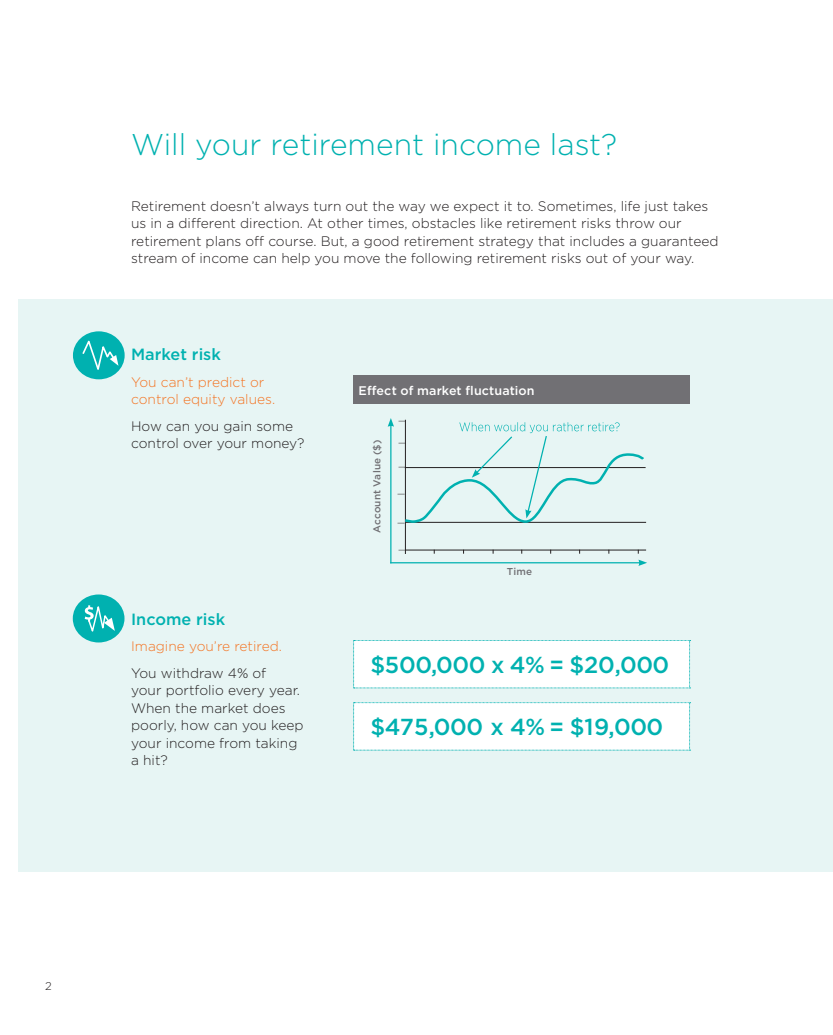
<style>
.page{position:relative;width:833px;height:1035px;background:#fff}
.page>*{position:absolute;margin:0;border:0;box-sizing:border-box;transform-origin:0 0}
.t1{font:300 30px "Gotham";color:#00b1b0}
.Page_head{font:500 23.12px "Gotham";letter-spacing:-.015em;color:#00b1b0}
.intro_copy{font:500 16.25px "Gotham";color:#00b1b0}
.Body_copy__ej{font:300 13.75px/17.5px "Gotham";color:#231f20}
.sub_sub_head{font:300 13.75px/17.5px "Gotham";color:#f47321}
.Body_copy__ej-2{font:300 13.75px "Gotham";color:#f47321}
.t2{font:500 12.5px "Gotham";letter-spacing:.01em;color:#fff}
.Body_copy__ej-3{font:300 11.25px "Gotham";color:#231f20}
.t3{font:500 10px "Gotham";letter-spacing:.015em;color:#717074}
.t4{font:7.5px "Myriad Pro";color:#231f20}
</style>
<div class="page">
<div style="left:19px;top:300px;width:813px;height:572px;background:#e7f5f4"></div>
<hr style="left:405px;top:420px;width:1px;height:134px;background:#231f20">
<hr style="left:405px;top:550px;width:241px;height:1px;background:#231f20">
<hr style="left:405px;top:522px;width:241px;height:1px;background:#231f20">
<div style="left:353px;top:375px;width:337px;height:29px;background:#717074"></div>
<div style="left:353px;top:640px;width:337px;height:49px;background:#fff"></div>
<svg style="left:353px;top:702px;width:337px;height:49px;background:#f8fcfc"></svg>
<hr style="left:390px;top:562px;width:250px;height:1px;background:#00b1b0">
<svg style="left:638px;top:560px;width:9px;height:6px"></svg>
<hr style="left:390px;top:425px;width:1px;height:138px;background:#00b1b0">
<svg style="left:387px;top:418px;width:7px;height:9px"></svg>
<svg style="left:404px;top:422px;width:241px;height:103px"></svg>
<div style="left:73px;top:331px;width:52px;height:48px;background:#00b1b0;border-radius:50%"></div>
<svg style="left:81px;top:337px;width:41px;height:38px"></svg>
<div style="left:73px;top:594px;width:51px;height:48px;background:#00b1b0;border-radius:50%"></div>
<svg style="left:85px;top:605px;width:30px;height:27px"></svg>
<p class="t1" style="left:131px;top:125px;width:487px">Will your retirement income last?</p>
<p class="Body_copy__ej" style="left:131px;top:197px;width:589px">Retirement doesn’t always turn out the way we expect it to. Sometimes, life just takes us in a different direction. At other times, obstacles like retirement risks throw our retirement plans off course. But, a good retirement strategy that includes a guaranteed stream of income can help you move the following retirement risks out of your way.</p>
<p class="intro_copy" style="left:131px;top:344px;width:91px">Market risk</p>
<p class="sub_sub_head" style="left:131px;top:373px;width:145px">You can’t predict or control equity values.</p>
<p class="Body_copy__ej" style="left:131px;top:417px;width:175px">How can you gain some control over your money?</p>
<p class="intro_copy" style="left:131px;top:609px;width:96px">Income risk</p>
<p class="Body_copy__ej-2" style="left:131px;top:638px;width:152px">Imagine you’re retired.</p>
<p class="Body_copy__ej" style="left:131px;top:664px;width:174px">You withdraw 4% of<br>your portfolio every year.<br>When the market does poorly, how can you keep your income from taking a hit?</p>
<p class="t2" style="left:358px;top:382px;width:178px">Effect of market fluctuation</p>
<p class="t3" style="left:370px;top:533px;width:95px;rotate:-90deg">Account Value ($)</p>
<p class="t4" style="left:398px;top:416px;width:9px">—</p>
<p class="t4" style="left:398px;top:438px;width:9px">—</p>
<p class="t4" style="left:398px;top:462px;width:9px">—</p>
<p class="t4" style="left:397px;top:489px;width:9px">—</p>
<p class="t4" style="left:397px;top:517px;width:9px">—</p>
<p class="t4" style="left:398px;top:545px;width:9px">—</p>
<p class="t3" style="left:507px;top:565px;width:27px">Time</p>
<p class="Page_head" style="left:370px;top:650px;width:300px">$500,000 x 4% = $20,000</p>
<p class="Page_head" style="left:370px;top:712px;width:294px">$475,000 x 4% = $19,000</p>
<p class="Body_copy__ej-3" style="left:45px;top:979px;width:8px">2</p>
</div>
